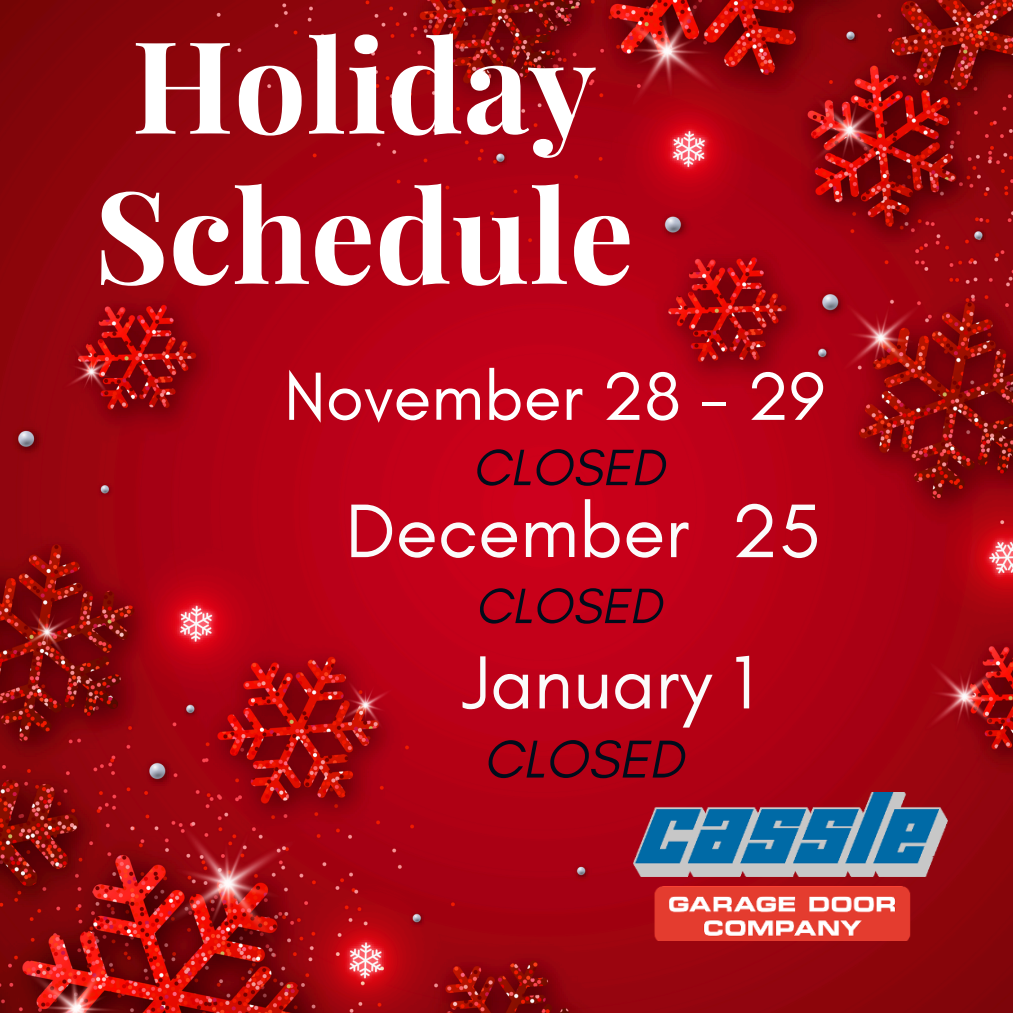
<style>
.page{position:relative;width:1013px;height:1013px;background:#fff}
.page>*{position:absolute;margin:0;border:0;box-sizing:border-box;transform-origin:0 0}
.t1{font:700 128.12px/150.1px "Playfair Display";color:#fff}
.t2{font:77.25px "Glacial Indifference";color:#fbfbfb}
.t3{font:76.62px "Glacial Indifference";color:#fbfbfb}
.t4{font:69.38px "Glacial Indifference";color:#fff}
.t5{font:italic 54.25px "Glacial Indifference";color:#000c1b}
.t6{font:italic 52px "Glacial Indifference";color:#000c1b}
.t7{font:italic 50.5px "Glacial Indifference";color:#000c1b}
</style>
<div class="page">
<img style="left:0;top:0;width:1012px;height:1012px">
<img style="left:633px;top:792px;width:314px;height:148px">
<h1 class="t1" style="left:94px;top:5px;width:541px">Holiday<br>Schedule</h1>
<p class="t4" style="left:284px;top:354px;width:542px">November 28 - 29</p>
<p class="t6" style="left:472px;top:436px;width:194px">CLOSED</p>
<p class="t2" style="left:345px;top:483px;width:477px">December 25</p>
<p class="t7" style="left:474px;top:575px;width:189px">CLOSED</p>
<h2 class="t3" style="left:462px;top:635px;width:294px">January 1</h2>
<h2 class="t5" style="left:483px;top:726px;width:202px">CLOSED</h2>
</div>
